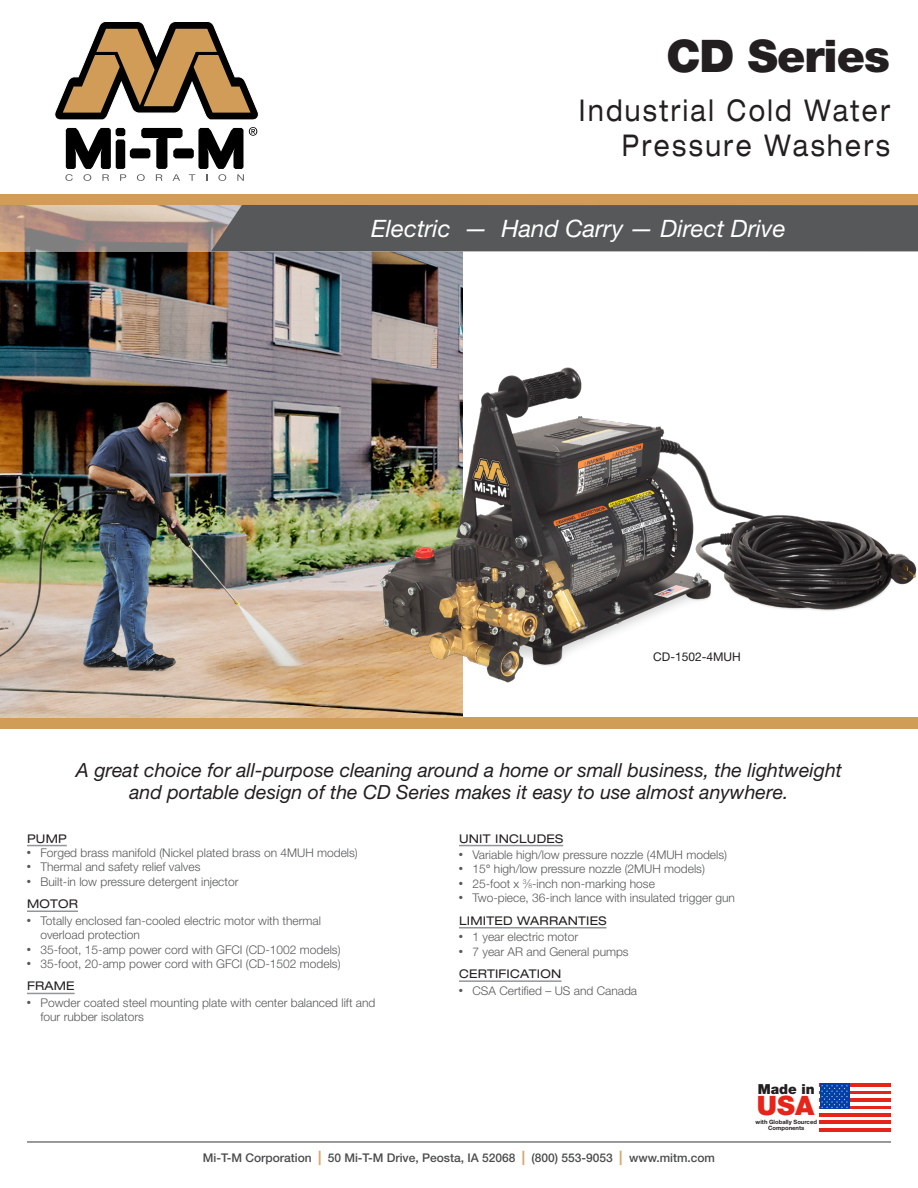
<style>
.page{position:relative;width:918px;height:1188px;background:#fff}
.page>*{position:absolute;margin:0;border:0;box-sizing:border-box;transform-origin:0 0}
.t1{font:900 45px "Helvetica Neue LT Std";letter-spacing:-.02em;color:#231f20}
.t2{font:expanded 30px "Helvetica Neue LT Std";letter-spacing:.1em;color:#231f20;scale:.8 1}
.t3{font:900 26.7px "Helvetica Neue LT Std";color:#e72419}
.t4{font:italic 24px "Helvetica Neue LT Std";color:#fff}
.t5{font:italic 19.5px "Helvetica Neue LT Std";color:#231f20}
.t6{font:900 13.8px "Helvetica Neue LT Std";color:#231f20}
.t7{font:300 12px "Helvetica Neue LT Std";color:#57585a}
.t8{font:500 12px "Helvetica Neue LT Std";color:#4b4c4d}
.t9{font:expanded 12px "Helvetica Neue LT Std";letter-spacing:.02em;color:#231f20}
.t10{font:12px "Helvetica Neue LT Std";color:#231f20}
.t11{font:700 5.85px/5.8px "Helvetica Neue LT Std";color:#231f20;text-align:center}
.s1{font-weight:400;font-stretch:condensed}
.s2{font-size:6.6px}
.s3{font-weight:800;font-size:14.4px;color:#d7a86d}
</style>
<div class="page">
<svg style="left:54px;top:21px;width:205px;height:99px"></svg>
<svg style="left:65px;top:127px;width:192px;height:54px"></svg>
<hr style="left:27px;top:1141px;width:864px;height:2px;background:#4b4c4d">
<div style="left:0;top:194px;width:918px;height:12px;background:#d19c57"></div>
<div style="left:0;top:718px;width:918px;height:11px;background:#d19c57"></div>
<img style="left:0;top:251px;width:462px;height:467px">
<svg style="left:0;top:205px;width:211px;height:46px;background:#af988e"></svg>
<div style="left:211px;top:205px;width:707px;height:46px;background:#57585a"></div>
<img style="left:377px;top:363px;width:540px;height:324px">
<svg style="left:819px;top:1083px;width:72px;height:49px"></svg>
<hr style="left:27px;top:845px;width:40px;height:1px;background:#939598">
<hr style="left:27px;top:911px;width:51px;height:1px;background:#939598">
<hr style="left:27px;top:993px;width:48px;height:1px;background:#939598">
<hr style="left:459px;top:845px;width:104px;height:1px;background:#939598">
<hr style="left:459px;top:927px;width:147px;height:2px;background:#939598">
<hr style="left:459px;top:980px;width:102px;height:2px;background:#939598">
<p class="t1" style="left:666px;top:29px;width:225px">CD Series</p>
<p class="t2" style="left:579px;top:92px;width:390px">Industrial Cold Water</p>
<p class="t2" style="left:622px;top:127px;width:337px">Pressure Washers</p>
<p class="t4" style="left:371px;top:214px;width:416px">Electric — Hand Carry — Direct Drive</p>
<p class="t10" style="left:653px;top:650px;width:89px">CD-1502-4MUH</p>
<p class="t5" style="left:76px;top:758px;width:768px">A great choice for all-purpose cleaning around a home or small business, the lightweight</p>
<p class="t5" style="left:129px;top:781px;width:661px">and portable design of the CD Series makes it easy to use almost anywhere.</p>
<p class="t9" style="left:27px;top:831px;width:41px">PUMP</p>
<p class="t7" style="left:27px;top:845px;width:332px">● Forged brass manifold (Nickel plated brass on 4MUH models)</p>
<p class="t7" style="left:27px;top:860px;width:175px">● Thermal and safety relief valves</p>
<p class="t7" style="left:27px;top:874px;width:213px">● Built-in low pressure detergent injector</p>
<p class="t9" style="left:27px;top:897px;width:52px">MOTOR</p>
<p class="t7" style="left:27px;top:913px;width:296px">● Totally enclosed fan-cooled electric motor with thermal</p>
<p class="t7" style="left:40px;top:928px;width:101px">overload protection</p>
<p class="t7" style="left:27px;top:942px;width:315px">● 35-foot, 15-amp power cord with GFCI (CD-1002 models)</p>
<p class="t7" style="left:27px;top:956px;width:315px">● 35-foot, 20-amp power cord with GFCI (CD-1502 models)</p>
<p class="t9" style="left:27px;top:979px;width:49px">FRAME</p>
<p class="t7" style="left:27px;top:995px;width:350px">● Powder coated steel mounting plate with center balanced lift and</p>
<p class="t7" style="left:40px;top:1010px;width:105px">four rubber isolators</p>
<p class="t9" style="left:459px;top:831px;width:106px">UNIT INCLUDES</p>
<p class="t7" style="left:459px;top:847px;width:270px">● Variable high/low pressure nozzle (4MUH models)</p>
<p class="t7" style="left:459px;top:862px;width:247px">● 15<span class="s1">°</span> high/low pressure nozzle (2MUH models)</p>
<p class="t7" style="left:459px;top:876px;width:197px">● 25-foot x <sup>3</sup>⁄<span class="s2">8</span>-inch non-marking hose</p>
<p class="t7" style="left:459px;top:891px;width:278px">● Two-piece, 36-inch lance with insulated trigger gun</p>
<p class="t9" style="left:459px;top:913px;width:149px">LIMITED WARRANTIES</p>
<p class="t7" style="left:459px;top:930px;width:121px">● 1 year electric motor</p>
<p class="t7" style="left:459px;top:944px;width:171px">● 7 year AR and General pumps</p>
<p class="t9" style="left:459px;top:967px;width:104px">CERTIFICATION</p>
<p class="t7" style="left:459px;top:983px;width:180px">● CSA Certified – US and Canada</p>
<p class="t8" style="left:203px;top:1151px;width:514px">Mi-T-M Corporation <span class="s3">|</span> 50 Mi-T-M Drive, Peosta, IA 52068 <span class="s3">|</span> (800) 553-9053 <span class="s3">|</span> www.mitm.com</p>
<p class="t6" style="left:758px;top:1080px;width:59px">Made in</p>
<p class="t11" style="left:756px;top:1119px;width:63px">with Globally Sourced<br>Components</p>
<p class="t3" style="left:757px;top:1090px;width:59px">USA</p>
</div>
